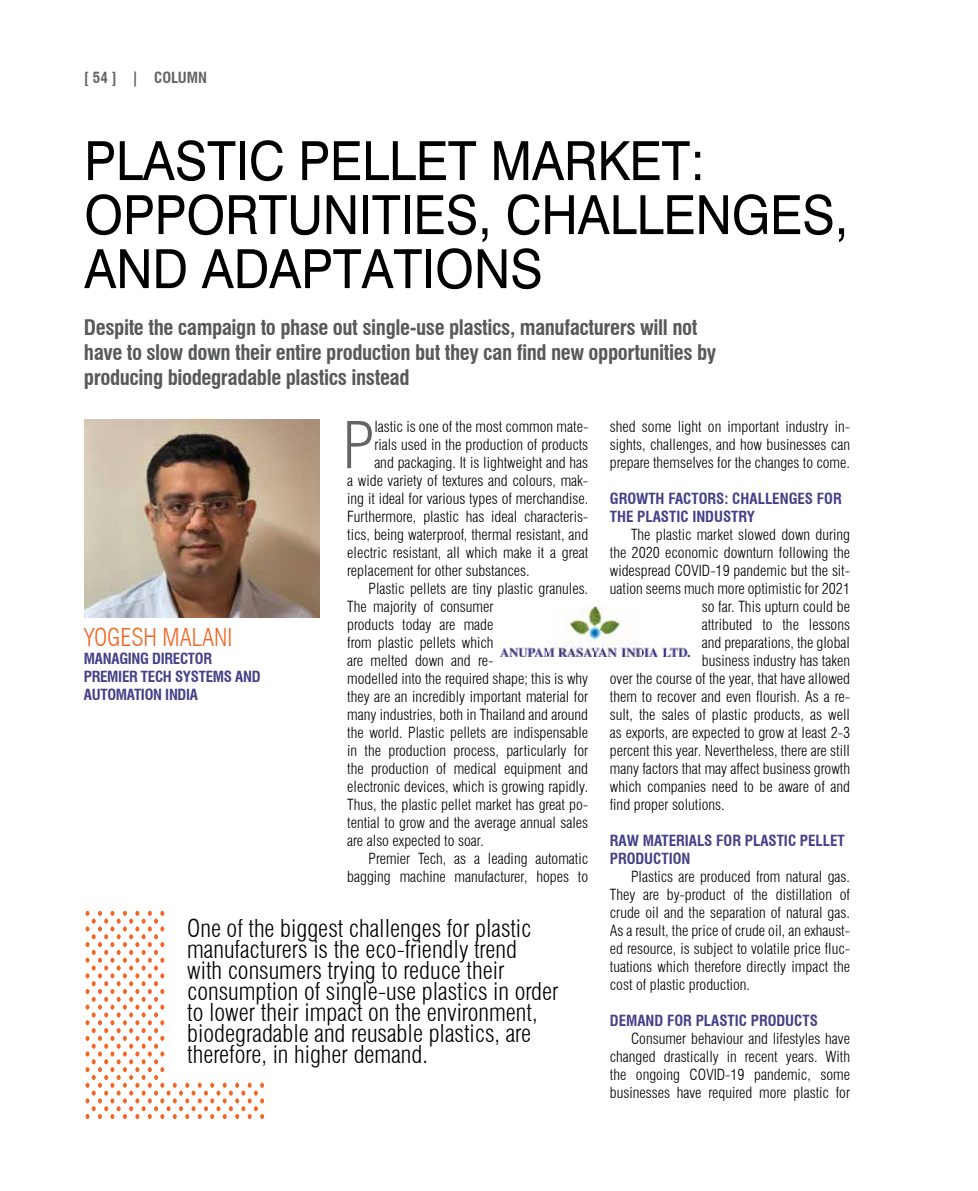
<style>
.page{position:relative;width:978px;height:1191px;background:#fff}
.page>*{position:absolute;margin:0;border:0;box-sizing:border-box;transform-origin:0 0}
.t1{font:300 condensed 63.3px "Swiss 721 BT";color:#646464}
.t2{font:54px/54px "Swiss 721 BT";color:#000;scale:.93 1}
.t3{font:300 condensed 24px/21px "Swiss 721 BT";color:#000}
.t4{font:300 condensed 24px "Swiss 721 BT";color:#f26522}
.t5{font:700 condensed 21px/25.2px "Swiss 721 BT";letter-spacing:-.02em;color:#58595b}
.t6{font:300 condensed 15px/18px "Swiss 721 BT";color:#000;text-align:justify}
.t7{font:700 condensed 15px/18px "Swiss 721 BT";color:#454088}
.t8{font:700 condensed 15px/18px "Swiss 721 BT";letter-spacing:-.02em;color:#454088}
.t9{font:700 condensed 15px "Swiss 721 BT";color:#646464}
</style>
<div class="page">
<svg style="left:319px;top:419px;width:1px;height:198px"></svg>
<img style="left:85px;top:419px;width:234px;height:198px">
<svg style="left:85px;top:911px;width:179px;height:208px"></svg>
<div style="left:166px;top:904px;width:98px;height:176px;background:#fff"></div>
<img style="left:501px;top:606px;width:188px;height:50px">
<p class="t9" style="left:84px;top:68px;width:124px">[ 54 ] | COLUMN</p>
<h2 class="t2" style="left:84px;top:132px;width:823px">PLASTIC PELLET MARKET:<br>OPPORTUNITIES, CHALLENGES,<br>AND ADAPTATIONS</h2>
<h3 class="t5" style="left:84px;top:315px;width:634px">Despite the campaign to phase out single-use plastics, manufacturers will not have to slow down their entire production but they can find new opportunities by producing biodegradable plastics instead</h3>
<h3 class="t4" style="left:84px;top:623px;width:150px">YOGESH MALANI</h3>
<p class="t8" style="left:84px;top:649px;width:178px">MANAGING DIRECTOR<br>PREMIER TECH SYSTEMS AND<br>AUTOMATION INDIA</p>
<h1 class="t1" style="left:343px;top:407px;width:33px">P</h1>
<p class="t6" style="left:374px;top:418px;width:215px">lastic is one of the most common mate-</p>
<p class="t6" style="left:374px;top:436px;width:215px">rials used in the production of products</p>
<p class="t6" style="left:374px;top:454px;width:215px">and packaging. It is lightweight and has</p>
<p class="t6" style="left:347px;top:472px;width:242px">a wide variety of textures and colours, mak-</p>
<p class="t6" style="left:347px;top:490px;width:242px">ing it ideal for various types of merchandise.</p>
<p class="t6" style="left:347px;top:508px;width:242px">Furthermore, plastic has ideal characteris-</p>
<p class="t6" style="left:347px;top:526px;width:242px">tics, being waterproof, thermal resistant, and</p>
<p class="t6" style="left:347px;top:544px;width:242px">electric resistant, all which make it a great</p>
<p class="t6" style="left:347px;top:562px;width:184px">replacement for other substances.</p>
<p class="t6" style="left:368px;top:580px;width:221px">Plastic pellets are tiny plastic granules.</p>
<p class="t6" style="left:347px;top:598px;width:148px">The majority of consumer</p>
<p class="t6" style="left:347px;top:616px;width:148px">products today are made</p>
<p class="t6" style="left:347px;top:634px;width:148px">from plastic pellets which</p>
<p class="t6" style="left:347px;top:652px;width:148px">are melted down and re-</p>
<p class="t6" style="left:347px;top:670px;width:242px">modelled into the required shape; this is why</p>
<p class="t6" style="left:347px;top:688px;width:242px">they are an incredibly important material for</p>
<p class="t6" style="left:347px;top:706px;width:242px">many industries, both in Thailand and around</p>
<p class="t6" style="left:347px;top:724px;width:242px">the world. Plastic pellets are indispensable</p>
<p class="t6" style="left:347px;top:742px;width:242px">in the production process, particularly for</p>
<p class="t6" style="left:347px;top:760px;width:242px">the production of medical equipment and</p>
<p class="t6" style="left:347px;top:778px;width:242px">electronic devices, which is growing rapidly.</p>
<p class="t6" style="left:347px;top:796px;width:242px">Thus, the plastic pellet market has great po-</p>
<p class="t6" style="left:347px;top:814px;width:242px">tential to grow and the average annual sales</p>
<p class="t6" style="left:347px;top:832px;width:138px">are also expected to soar.</p>
<p class="t6" style="left:368px;top:850px;width:221px">Premier Tech, as a leading automatic</p>
<p class="t6" style="left:347px;top:868px;width:242px">bagging machine manufacturer, hopes to</p>
<p class="t3" style="left:187px;top:918px;width:373px">One of the biggest challenges for plastic manufacturers is the eco-friendly trend<br>with consumers trying to reduce their consumption of single-use plastics in order to lower their impact on the environment, biodegradable and reusable plastics, are therefore, in higher demand.</p>
<p class="t6" style="left:610px;top:418px;width:242px">shed some light on important industry in&shy;sights, challenges, and how businesses can prepare themselves for the changes to come.</p>
<p class="t7" style="left:610px;top:490px;width:233px">GROWTH FACTORS: CHALLENGES FOR<br>THE PLASTIC INDUSTRY</p>
<p class="t6" style="left:631px;top:526px;width:220px">The plastic market slowed down during</p>
<p class="t6" style="left:610px;top:544px;width:242px">the 2020 economic downturn following the</p>
<p class="t6" style="left:610px;top:562px;width:242px">widespread COVID-19 pandemic but the sit-</p>
<p class="t6" style="left:610px;top:580px;width:242px">uation seems much more optimistic for 2021</p>
<p class="t6" style="left:702px;top:598px;width:150px">so far. This upturn could be</p>
<p class="t6" style="left:702px;top:616px;width:150px">attributed to the lessons</p>
<p class="t6" style="left:702px;top:634px;width:150px">and preparations, the global</p>
<p class="t6" style="left:702px;top:652px;width:150px">business industry has taken</p>
<p class="t6" style="left:610px;top:670px;width:242px">over the course of the year, that have allowed</p>
<p class="t6" style="left:610px;top:688px;width:242px">them to recover and even flourish. As a re-</p>
<p class="t6" style="left:610px;top:706px;width:242px">sult, the sales of plastic products, as well</p>
<p class="t6" style="left:610px;top:724px;width:242px">as exports, are expected to grow at least 2-3</p>
<p class="t6" style="left:610px;top:742px;width:242px">percent this year. Nevertheless, there are still</p>
<p class="t6" style="left:610px;top:760px;width:242px">many factors that may affect business growth</p>
<p class="t6" style="left:610px;top:778px;width:242px">which companies need to be aware of and</p>
<p class="t6" style="left:610px;top:796px;width:116px">find proper solutions.</p>
<p class="t7" style="left:610px;top:832px;width:237px">RAW MATERIALS FOR PLASTIC PELLET<br>PRODUCTION</p>
<p class="t6" style="left:610px;top:868px;width:242px;text-indent:21px">Plastics are produced from natural gas.<br>They are by-product of the distillation of crude oil and the separation of natural gas.<br>As a result, the price of crude oil, an exhaust&shy;ed resource, is subject to volatile price fluc&shy;tuations which therefore directly impact the cost of plastic production.</p>
<p class="t7" style="left:610px;top:1012px;width:210px">DEMAND FOR PLASTIC PRODUCTS</p>
<p class="t6" style="left:610px;top:1030px;width:242px;text-indent:21px">Consumer behaviour and lifestyles have changed drastically in recent years. With the ongoing COVID-19 pandemic, some businesses have required more plastic for</p>
</div>
